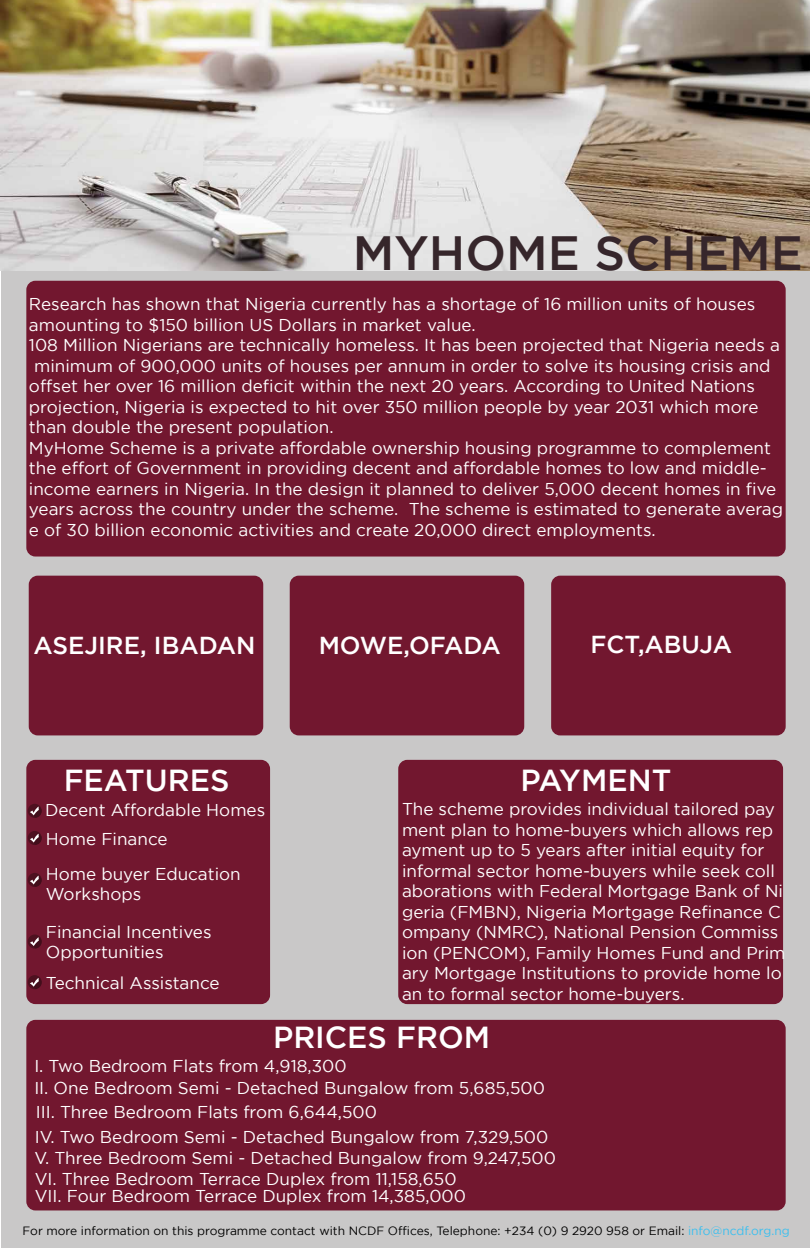
<style>
.page{position:relative;width:810px;height:1248px;background:#fff}
.page>*{position:absolute;margin:0;border:0;box-sizing:border-box;transform-origin:0 0}
.t1{font:500 48px "Gotham";color:#36262b}
.t2{font:500 30.38px "Gotham";color:#fff}
.t3{font:500 24.45px "Gotham";color:#fff}
.t4{font:17.1px/20.5px "Gotham";color:#fff}
.t5{font:12px "Gotham";color:#000}
.s1{color:#3abfef}
</style>
<div class="page">
<div style="left:1px;top:0;width:809px;height:1247px;background:#c9c8c8"></div>
<img style="left:0;top:0;width:810px;height:270px">
<div style="left:26px;top:281px;width:760px;height:275px;background:#72172f;border-radius:9px"></div>
<div style="left:26px;top:759px;width:244px;height:245px;background:#72172f;border-radius:9px"></div>
<div style="left:29px;top:575px;width:234px;height:160px;background:#72172f;border-radius:9px"></div>
<div style="left:290px;top:575px;width:234px;height:160px;background:#72172f;border-radius:9px"></div>
<div style="left:551px;top:575px;width:235px;height:160px;background:#72172f;border-radius:9px"></div>
<div style="left:398px;top:759px;width:385px;height:245px;background:#72172f;border-radius:9px"></div>
<div style="left:26px;top:1019px;width:760px;height:191px;background:#72172f;border-radius:9px"></div>
<svg style="left:28px;top:803px;width:14px;height:14px"></svg>
<svg style="left:30px;top:806px;width:12px;height:11px"></svg>
<svg style="left:28px;top:830px;width:14px;height:15px"></svg>
<svg style="left:30px;top:833px;width:12px;height:12px"></svg>
<svg style="left:28px;top:872px;width:14px;height:14px"></svg>
<svg style="left:30px;top:875px;width:12px;height:11px"></svg>
<div style="left:28px;top:934px;width:14px;height:14px;background:#4e1120;border-radius:50%"></div>
<svg style="left:30px;top:937px;width:12px;height:11px"></svg>
<div style="left:28px;top:975px;width:14px;height:14px;background:#4e1120;border-radius:50%"></div>
<svg style="left:30px;top:978px;width:12px;height:11px"></svg>
<h1 class="t1" style="left:353px;top:226px;width:452px">MYHOME SCHEME</h1>
<p class="t4" style="left:29px;top:293px;width:728px">Research has shown that Nigeria currently has a shortage of 16 million units of houses</p>
<p class="t4" style="left:29px;top:314px;width:448px">amounting to $150 billion US Dollars in market value.</p>
<p class="t4" style="left:29px;top:334px;width:753px">108 Million Nigerians are technically homeless. It has been projected that Nigeria needs a</p>
<p class="t4" style="left:34px;top:355px;width:738px">minimum of 900,000 units of houses per annum in order to solve its housing crisis and</p>
<p class="t4" style="left:29px;top:375px;width:728px">offset her over 16 million deficit within the next 20 years. According to United Nations</p>
<p class="t4" style="left:29px;top:396px;width:731px">projection, Nigeria is expected to hit over 350 million people by year 2031 which more</p>
<p class="t4" style="left:29px;top:416px;width:306px">than double the present population.</p>
<p class="t4" style="left:29px;top:437px;width:743px">MyHome Scheme is a private affordable ownership housing programme to complement</p>
<p class="t4" style="left:29px;top:457px;width:739px">the effort of Government in providing decent and affordable homes to low and middle-</p>
<p class="t4" style="left:29px;top:478px;width:749px">income earners in Nigeria. In the design it planned to deliver 5,000 decent homes in five</p>
<p class="t4" style="left:29px;top:498px;width:756px">years across the country under the scheme. The scheme is estimated to generate averag</p>
<p class="t4" style="left:29px;top:519px;width:628px">e of 30 billion economic activities and create 20,000 direct employments.</p>
<h3 class="t3" style="left:33px;top:631px;width:223px">ASEJIRE, IBADAN</h3>
<h3 class="t3" style="left:319px;top:631px;width:183px">MOWE,OFADA</h3>
<h3 class="t3" style="left:591px;top:630px;width:143px">FCT,ABUJA</h3>
<h2 class="t2" style="left:64px;top:763px;width:167px">FEATURES</h2>
<p class="t4" style="left:45px;top:795px;width:222px;line-height:28.5px">Decent Affordable Homes<br>Home Finance</p>
<p class="t4" style="left:46px;top:862px;width:196px">Home buyer Education<br>Workshops</p>
<p class="t4" style="left:46px;top:921px;width:167px">Financial Incentives<br>Opportunities</p>
<p class="t4" style="left:46px;top:972px;width:175px">Technical Assistance</p>
<h2 class="t2" style="left:520px;top:763px;width:152px">PAYMENT</h2>
<p class="t4" style="left:402px;top:798px;width:385px">The scheme provides individual tailored pay ment plan to home-buyers which allows rep ayment up to 5 years after initial equity for informal sector home-buyers while seek coll aborations with Federal Mortgage Bank of Ni geria (FMBN), Nigeria Mortgage Refinance C ompany (NMRC), National Pension Commiss ion (PENCOM), Family Homes Fund and Prim ary Mortgage Institutions to provide home lo an to formal sector home-buyers.</p>
<h2 class="t2" style="left:273px;top:1019px;width:219px">PRICES FROM</h2>
<p class="t4" style="left:34px;top:1053px;width:512px;line-height:22.5px">I. Two Bedroom Flats from 4,918,300<br>II. One Bedroom Semi - Detached Bungalow from 5,685,500</p>
<p class="t4" style="left:35px;top:1099px;width:515px;line-height:24.8px">III. Three Bedroom Flats from 6,644,500<br>IV. Two Bedroom Semi - Detached Bungalow from 7,329,500</p>
<p class="t4" style="left:34px;top:1146px;width:523px;line-height:21px">V. Three Bedroom Semi - Detached Bungalow from 9,247,500<br>VI. Three Bedroom Terrace Duplex from 11,158,650</p>
<p class="t4" style="left:35px;top:1185px;width:433px">VII. Four Bedroom Terrace Duplex from 14,385,000</p>
<p class="t5" style="left:23px;top:1224px;width:769px">For more information on this programme contact with NCDF Offices, Telephone: +234 (0) 9 2920 958 or Email: <span class="s1">info@ncdf.org.ng</span></p>
</div>
